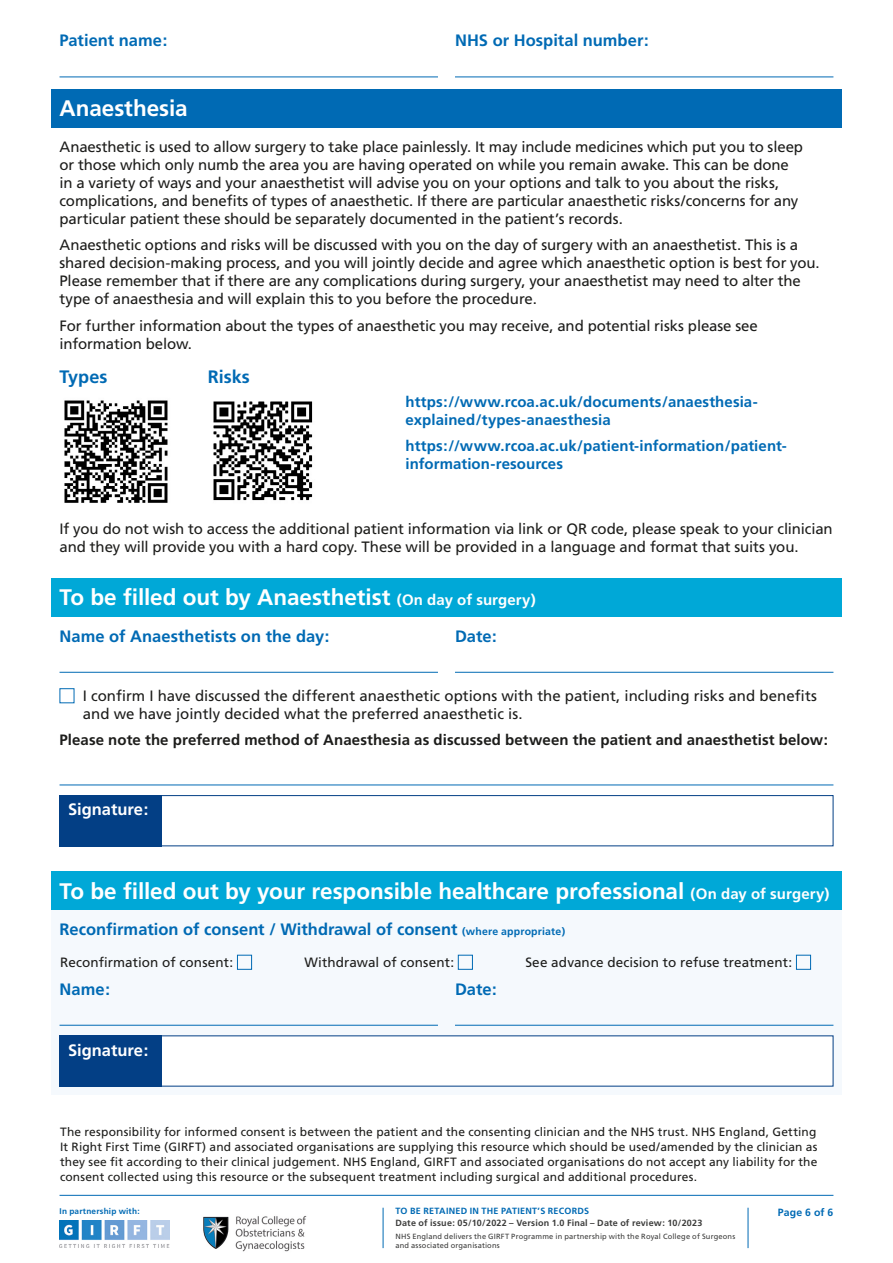
<style>
.page{position:relative;width:893px;height:1263px;background:#fff}
.page>*{position:absolute;margin:0;border:0;box-sizing:border-box;transform-origin:0 0}
.t1{font:700 22.5px "Frutiger";letter-spacing:-.005em;color:#fff}
.Body{font:700 18px "Frutiger";color:#006ab4}
.t2{font:700 16.5px "Frutiger";color:#006ab4}
.t3{font:700 16.5px "Frutiger";color:#fff}
.Body-2{font:15px/18px "Frutiger";letter-spacing:-.005em;color:#1d1d1b}
.Body-3{font:700 15px/18px "Frutiger";letter-spacing:.005em;color:#006ab4}
.Body-4{font:700 15px "Frutiger";letter-spacing:.005em;color:#1d1d1b}
.t4{font:13.5px "Frutiger";letter-spacing:.005em;color:#1d1d1b}
.Body-5{font:12px/15px "Frutiger";letter-spacing:.01em;color:#1d1d1b;text-align:justify}
.t5{font:700 10.5px "Frutiger";letter-spacing:.015em;color:#006ab4}
.t6{font:700 9px "Frutiger";letter-spacing:.02em;color:#3c3c3b}
.t7{font:700 9px "Frutiger";letter-spacing:.025em;color:#006ab4}
.t8{font:700 8.25px "Frutiger";letter-spacing:.025em;color:#006ab4}
.t9{font:7.5px/9px "Frutiger";letter-spacing:.02em;color:#3c3c3b}
.s1{font-size:15px}
.s2{font-size:10.5px}
</style>
<div class="page">
<hr style="left:383px;top:1208px;width:1px;height:40px;background:#006ab4">
<hr style="left:748px;top:1208px;width:1px;height:40px;background:#006ab4">
<img style="left:60px;top:1220px;width:109px;height:28px">
<img style="left:203px;top:1215px;width:104px;height:37px">
<div style="left:51px;top:910px;width:791px;height:185px;background:#f5f9fd"></div>
<div style="left:51px;top:89px;width:791px;height:39px;background:#006ab4"></div>
<hr style="left:60px;top:672px;width:378px;height:1px;background:#006ab4">
<hr style="left:455px;top:672px;width:378px;height:1px;background:#006ab4">
<div style="left:51px;top:578px;width:791px;height:39px;background:#00a8d7"></div>
<hr style="left:60px;top:1195px;width:773px;height:1px;background:#006ab4">
<div style="left:60px;top:795px;width:773px;height:51px;background:#fff;border:1px solid #033f85"></div>
<div style="left:60px;top:795px;width:102px;height:51px;background:#033f85"></div>
<div style="left:60px;top:688px;width:14px;height:15px;border:1px solid #006ab4"></div>
<hr style="left:60px;top:784px;width:773px;height:1px;background:#006ab4">
<hr style="left:60px;top:1025px;width:378px;height:1px;background:#006ab4">
<hr style="left:455px;top:1025px;width:378px;height:1px;background:#006ab4">
<img style="left:213px;top:401px;width:100px;height:100px">
<img style="left:64px;top:400px;width:104px;height:103px">
<div style="left:51px;top:872px;width:791px;height:38px;background:#00a8d7"></div>
<div style="left:237px;top:955px;width:15px;height:15px;border:1px solid #006ab4"></div>
<div style="left:458px;top:955px;width:15px;height:15px;border:1px solid #006ab4"></div>
<div style="left:796px;top:955px;width:15px;height:15px;border:1px solid #006ab4"></div>
<div style="left:60px;top:1035px;width:773px;height:51px;background:#fff"></div>
<div style="left:60px;top:1035px;width:102px;height:51px;background:#033f85"></div>
<hr style="left:60px;top:77px;width:378px;height:1px;background:#006ab4">
<hr style="left:455px;top:77px;width:378px;height:1px;background:#006ab4">
<h2 class="t2" style="left:60px;top:31px;width:109px">Patient name:</h2>
<h2 class="t2" style="left:455px;top:31px;width:195px">NHS or Hospital number:</h2>
<h2 class="t1" style="left:60px;top:95px;width:130px">Anaesthesia</h2>
<p class="Body-2" style="left:60px;top:137px;width:745px">Anaesthetic is used to allow surgery to take place painlessly. It may include medicines which put you to sleep or those which only numb the area you are having operated on while you remain awake. This can be done in a variety of ways and your anaesthetist will advise you on your options and talk to you about the risks, complications, and benefits of types of anaesthetic. If there are particular anaesthetic risks/concerns for any particular patient these should be separately documented in the patient’s records.</p>
<p class="Body-2" style="left:60px;top:236px;width:762px">Anaesthetic options and risks will be discussed with you on the day of surgery with an anaesthetist. This is a shared decision-making process, and you will jointly decide and agree which anaesthetic option is best for you.<br>Please remember that if there are any complications during surgery, your anaesthetist may need to alter the type of anaesthesia and will explain this to you before the procedure.</p>
<p class="Body-2" style="left:60px;top:316px;width:700px">For further information about the types of anaesthetic you may receive, and potential risks please see information below.</p>
<p class="Body" style="left:60px;top:367px;width:49px">Types</p>
<p class="Body" style="left:208px;top:367px;width:44px">Risks</p>
<p class="Body-3" style="left:406px;top:393px;width:354px">https://www.rcoa.ac.uk/documents/anaesthesia&shy;explained/types-anaesthesia</p>
<p class="Body-3" style="left:406px;top:437px;width:383px">https://www.rcoa.ac.uk/patient-information/patient&shy;information-resources</p>
<p class="Body-2" style="left:60px;top:520px;width:775px">If you do not wish to access the additional patient information via link or QR code, please speak to your clinician and they will provide you with a hard copy. These will be provided in a language and format that suits you.</p>
<h2 class="t1" style="left:60px;top:584px;width:478px">To be filled out by Anaesthetist <span class="s1">(On day of surgery)</span></h2>
<h2 class="t2" style="left:60px;top:626px;width:271px">Name of Anaesthetists on the day:</h2>
<h2 class="t2" style="left:455px;top:626px;width:43px">Date:</h2>
<p class="Body-2" style="left:83px;top:687px;width:736px">I confirm I have discussed the different anaesthetic options with the patient, including risks and benefits and we have jointly decided what the preferred anaesthetic is.</p>
<p class="Body-4" style="left:60px;top:731px;width:770px">Please note the preferred method of Anaesthesia as discussed between the patient and anaesthetist below:</p>
<h2 class="t3" style="left:68px;top:800px;width:82px">Signature:</h2>
<h2 class="t1" style="left:60px;top:877px;width:771px">To be filled out by your responsible healthcare professional <span class="s1">(On day of surgery)</span></h2>
<h2 class="t2" style="left:60px;top:920px;width:507px">Reconfirmation of consent / Withdrawal of consent <span class="s2">(where appropriate)</span></h2>
<h2 class="t4" style="left:60px;top:955px;width:175px">Reconfirmation of consent:</h2>
<h2 class="t4" style="left:304px;top:955px;width:151px">Withdrawal of consent:</h2>
<h2 class="t4" style="left:525px;top:955px;width:268px">See advance decision to refuse treatment:</h2>
<h2 class="t2" style="left:60px;top:979px;width:52px">Name:</h2>
<h2 class="t2" style="left:455px;top:979px;width:43px">Date:</h2>
<h2 class="t3" style="left:68px;top:1040px;width:82px">Signature:</h2>
<p class="Body-5" style="left:60px;top:1124px;width:759px">The responsibility for informed consent is between the patient and the consenting clinician and the NHS trust. NHS England, Getting It Right First Time (GIRFT) and associated organisations are supplying this resource which should be used/amended by the clinician as they see fit according to their clinical judgement. NHS England, GIRFT and associated organisations do not accept any liability for the consent collected using this resource or the subsequent treatment including surgical and additional procedures.</p>
<p class="t8" style="left:60px;top:1206px;width:82px">In partnership with:</p>
<p class="t5" style="left:778px;top:1206px;width:57px">Page 6 of 6</p>
<p class="t7" style="left:395px;top:1206px;width:195px">TO BE RETAINED IN THE PATIENT’S RECORDS</p>
<p class="t6" style="left:395px;top:1217px;width:308px">Date of issue: 05/10/2022 – Version 1.0 Final – Date of review: 10/2023</p>
<p class="t9" style="left:395px;top:1232px;width:341px">NHS England delivers the GIRFT Programme in partnership with the Royal College of Surgeons and associated organisations</p>
</div>
